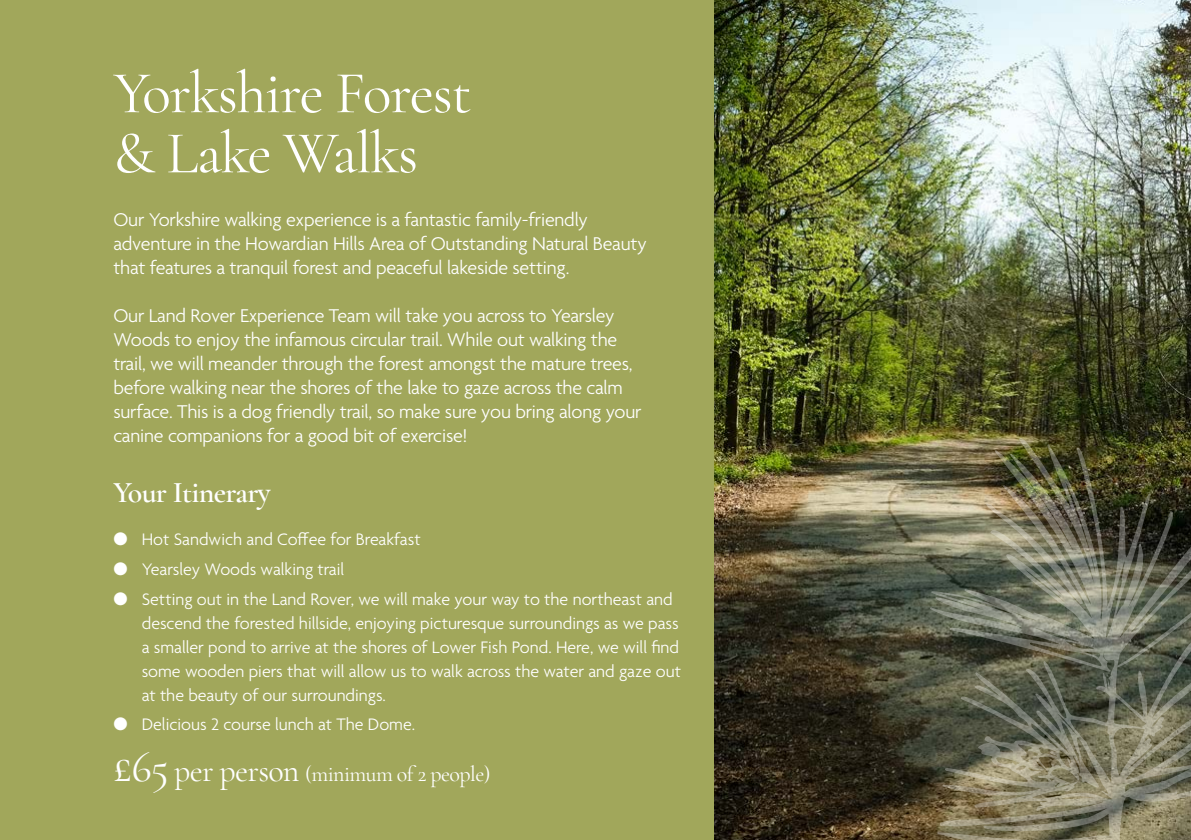
<style>
.page{position:relative;width:1191px;height:840px;background:#fff}
.page>*{position:absolute;margin:0;border:0;box-sizing:border-box;transform-origin:0 0}
.t1{font:60px/60px "Cormorant Garamond";letter-spacing:-.025em;color:#fff}
.t2{font:600 30px "Cormorant Garamond";letter-spacing:-.025em;color:#fff}
.t3{font:22px "Cormorant Garamond";letter-spacing:-.025em;color:#fff}
.t4{font:300 20px/24px "Agenda";letter-spacing:-.01em;color:#fff}
.t5{font:300 18px/24px "Agenda";color:#fff}
.s1{font-size:44px}
.s2{font-size:32px}
</style>
<div class="page">
<div style="left:0;top:0;width:1191px;height:839px;background:#a1a75b"></div>
<img style="left:714px;top:0;width:477px;height:839px">
<img style="left:930px;top:437px;width:261px;height:402px">
<h1 class="t1" style="left:113px;top:63px;width:360px">Yorkshire Forest &amp; Lake Walks</h1>
<p class="t4" style="left:113px;top:209px;width:535px">Our Yorkshire walking experience is a fantastic family-friendly adventure in the Howardian Hills Area of Outstanding Natural Beauty that features a tranquil forest and peaceful lakeside setting.</p>
<p class="t4" style="left:113px;top:305px;width:529px">Our Land Rover Experience Team will take you across to Yearsley Woods to enjoy the infamous circular trail. While out walking the trail, we will meander through the forest amongst the mature trees, before walking near the shores of the lake to gaze across the calm surface. This is a dog friendly trail, so make sure you bring along your canine companions for a good bit of exercise!</p>
<h2 class="t2" style="left:113px;top:474px;width:159px">Your Itinerary</h2>
<p class="t5" style="left:113px;top:528px;width:309px">● Hot Sandwich and Coffee for Breakfast</p>
<p class="t5" style="left:113px;top:558px;width:232px">● Yearsley Woods walking trail</p>
<p class="t5" style="left:142px;top:587px;width:541px;text-indent:-28px">● Setting out in the Land Rover, we will make your way to the northeast and descend the forested hillside, enjoying picturesque surroundings as we pass a smaller pond to arrive at the shores of Lower Fish Pond. Here, we will find some wooden piers that will allow us to walk across the water and gaze out at the beauty of our surroundings.</p>
<p class="t5" style="left:113px;top:713px;width:303px">● Delicious 2 course lunch at The Dome.</p>
<p class="t3" style="left:113px;top:760px;width:379px"><span class="s1">£65</span> <span class="s2">per person</span> (minimum of 2 people)</p>
</div>
